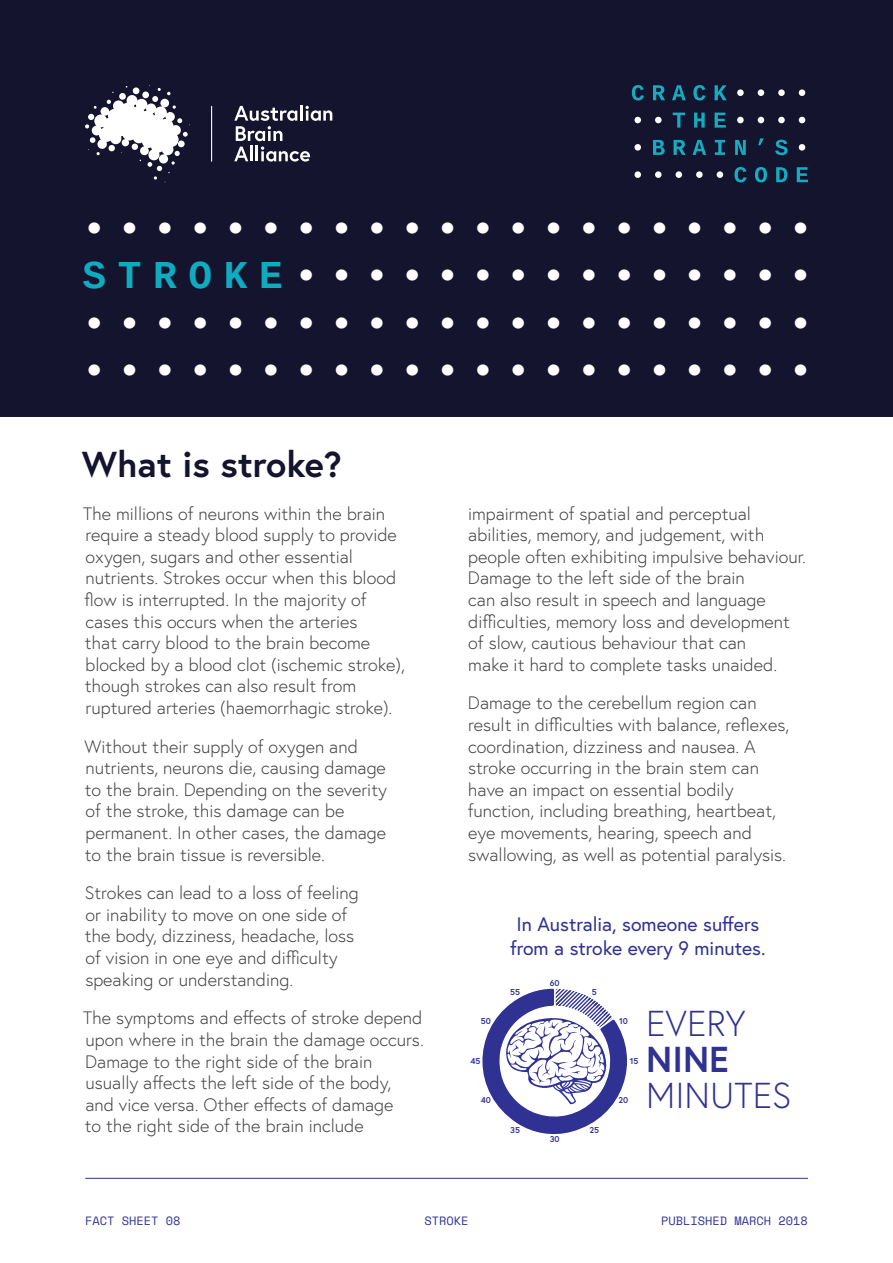
<style>
.page{position:relative;width:893px;height:1263px;background:#fff}
.page>*{position:absolute;margin:0;border:0;box-sizing:border-box;transform-origin:0 0}
.t1{font:700 39.6px/47.5px "Cousine";letter-spacing:.29em;color:#fff}
.t2{font:700 36px "Europa";color:#14142f}
.t3{font:300 36px "Europa";color:#303293}
.t4{font:700 36px "Europa";color:#303293}
.t5{font:19.5px/23.4px "Europa";color:#303293;text-align:center}
.t6{font:300 18px/21.6px "Europa";color:#414042}
.t7{font:12px "Space Mono";color:#303293}
.t8{font:700 8.4px "Europa";color:#303293}
.s1{color:#0fabbf}
</style>
<div class="page">
<div style="left:0;top:0;width:893px;height:417px;background:#14142f"></div>
<svg style="left:482px;top:988px;width:145px;height:147px"></svg>
<hr style="left:85px;top:1178px;width:723px;height:1px;background:#303293">
<hr style="left:300px;top:105px;width:3px;height:16px;background:#fff">
<svg style="left:234px;top:106px;width:98px;height:56px"></svg>
<hr style="left:211px;top:106px;width:1px;height:56px;background:#fff">
<svg style="left:85px;top:85px;width:105px;height:97px"></svg>
<svg style="left:632px;top:85px;width:12px;height:15px"></svg>
<svg style="left:653px;top:85px;width:12px;height:15px"></svg>
<svg style="left:672px;top:85px;width:14px;height:15px"></svg>
<svg style="left:693px;top:85px;width:13px;height:15px"></svg>
<svg style="left:715px;top:85px;width:12px;height:15px"></svg>
<svg style="left:737px;top:89px;width:7px;height:7px"></svg>
<svg style="left:758px;top:89px;width:6px;height:7px"></svg>
<svg style="left:778px;top:89px;width:7px;height:7px"></svg>
<svg style="left:799px;top:89px;width:6px;height:7px"></svg>
<svg style="left:634px;top:117px;width:7px;height:6px"></svg>
<svg style="left:655px;top:117px;width:7px;height:6px"></svg>
<svg style="left:673px;top:113px;width:12px;height:15px"></svg>
<svg style="left:694px;top:113px;width:11px;height:15px"></svg>
<svg style="left:715px;top:113px;width:11px;height:15px"></svg>
<svg style="left:737px;top:117px;width:7px;height:6px"></svg>
<svg style="left:758px;top:117px;width:6px;height:6px"></svg>
<svg style="left:778px;top:117px;width:7px;height:6px"></svg>
<svg style="left:799px;top:117px;width:6px;height:6px"></svg>
<svg style="left:634px;top:144px;width:7px;height:7px"></svg>
<svg style="left:653px;top:140px;width:12px;height:15px"></svg>
<svg style="left:673px;top:140px;width:13px;height:15px"></svg>
<svg style="left:692px;top:140px;width:14px;height:15px"></svg>
<svg style="left:715px;top:140px;width:10px;height:15px"></svg>
<svg style="left:735px;top:140px;width:11px;height:15px"></svg>
<svg style="left:758px;top:138px;width:6px;height:7px"></svg>
<svg style="left:775px;top:140px;width:13px;height:15px"></svg>
<svg style="left:799px;top:144px;width:6px;height:7px"></svg>
<svg style="left:634px;top:171px;width:7px;height:7px"></svg>
<svg style="left:655px;top:171px;width:7px;height:7px"></svg>
<svg style="left:676px;top:171px;width:6px;height:7px"></svg>
<svg style="left:696px;top:171px;width:7px;height:7px"></svg>
<svg style="left:717px;top:171px;width:6px;height:7px"></svg>
<svg style="left:734px;top:167px;width:13px;height:15px"></svg>
<svg style="left:755px;top:167px;width:12px;height:15px"></svg>
<svg style="left:776px;top:167px;width:11px;height:15px"></svg>
<svg style="left:797px;top:167px;width:11px;height:15px"></svg>
<h1 class="t1" style="left:83px;top:205px;width:731px">•••••••••••••••••••••<br><span class="s1">STROKE</span>•••••••••••••••</h1>
<h1 class="t1" style="left:83px;top:300px;width:731px">•••••••••••••••••••••</h1>
<h1 class="t1" style="left:83px;top:347px;width:731px">•••••••••••••••••••••</h1>
<h2 class="t2" style="left:82px;top:439px;width:261px">What is stroke?</h2>
<p class="t6" style="left:83px;top:502px;width:323px">The millions of neurons within the brain require a steady blood supply to provide oxygen, sugars and other essential nutrients. Strokes occur when this blood flow is interrupted. In the majority of cases this occurs when the arteries<br>that carry blood to the brain become blocked by a blood clot (ischemic stroke), though strokes can also result from ruptured arteries (haemorrhagic stroke).</p>
<p class="t6" style="left:85px;top:735px;width:304px">Without their supply of oxygen and nutrients, neurons die, causing damage to the brain. Depending on the severity of the stroke, this damage can be permanent. In other cases, the damage to the brain tissue is reversible.</p>
<p class="t6" style="left:85px;top:882px;width:275px">Strokes can lead to a loss of feeling or inability to move on one side of the body, dizziness, headache, loss of vision in one eye and difficulty speaking or understanding.</p>
<p class="t6" style="left:83px;top:1007px;width:342px">The symptoms and effects of stroke depend upon where in the brain the damage occurs.<br>Damage to the right side of the brain usually affects the left side of the body,<br>and vice versa. Other effects of damage<br>to the right side of the brain include</p>
<p class="t6" style="left:468px;top:502px;width:340px">impairment of spatial and perceptual abilities, memory, and judgement, with people often exhibiting impulsive behaviour.<br>Damage to the left side of the brain<br>can also result in speech and language difficulties, memory loss and development of slow, cautious behaviour that can<br>make it hard to complete tasks unaided.</p>
<p class="t6" style="left:468px;top:692px;width:323px">Damage to the cerebellum region can result in difficulties with balance, reflexes, coordination, dizziness and nausea. A stroke occurring in the brain stem can have an impact on essential bodily function, including breathing, heartbeat, eye movements, hearing, speech and swallowing, as well as potential paralysis.</p>
<p class="t5" style="left:510px;top:912px;width:257px">In Australia, someone suffers from a stroke every 9 minutes.</p>
<p class="t8" style="left:481px;top:1015px;width:12px">50</p>
<p class="t8" style="left:510px;top:986px;width:11px">55</p>
<p class="t8" style="left:550px;top:977px;width:11px">60</p>
<p class="t8" style="left:592px;top:986px;width:6px">5</p>
<p class="t8" style="left:619px;top:1015px;width:10px">10</p>
<p class="t8" style="left:470px;top:1055px;width:11px">45</p>
<p class="t8" style="left:630px;top:1055px;width:10px">15</p>
<p class="t8" style="left:481px;top:1095px;width:12px">40</p>
<p class="t8" style="left:510px;top:1124px;width:11px">35</p>
<p class="t8" style="left:550px;top:1133px;width:11px">30</p>
<p class="t8" style="left:590px;top:1124px;width:11px">25</p>
<p class="t8" style="left:618px;top:1095px;width:11px">20</p>
<h2 class="t3" style="left:646px;top:1001px;width:101px">EVERY</h2>
<h2 class="t4" style="left:646px;top:1034px;width:84px">NINE</h2>
<h2 class="t3" style="left:646px;top:1073px;width:147px">MINUTES</h2>
<p class="t7" style="left:85px;top:1211px;width:45px">FACT SHEE</p>
<p class="t7" style="left:151px;top:1211px;width:31px">T 08</p>
<p class="t7" style="left:425px;top:1211px;width:43px">STROKE</p>
<p class="t7" style="left:661px;top:1211px;width:148px">PUBLISHED MARCH 2018</p>
</div>
